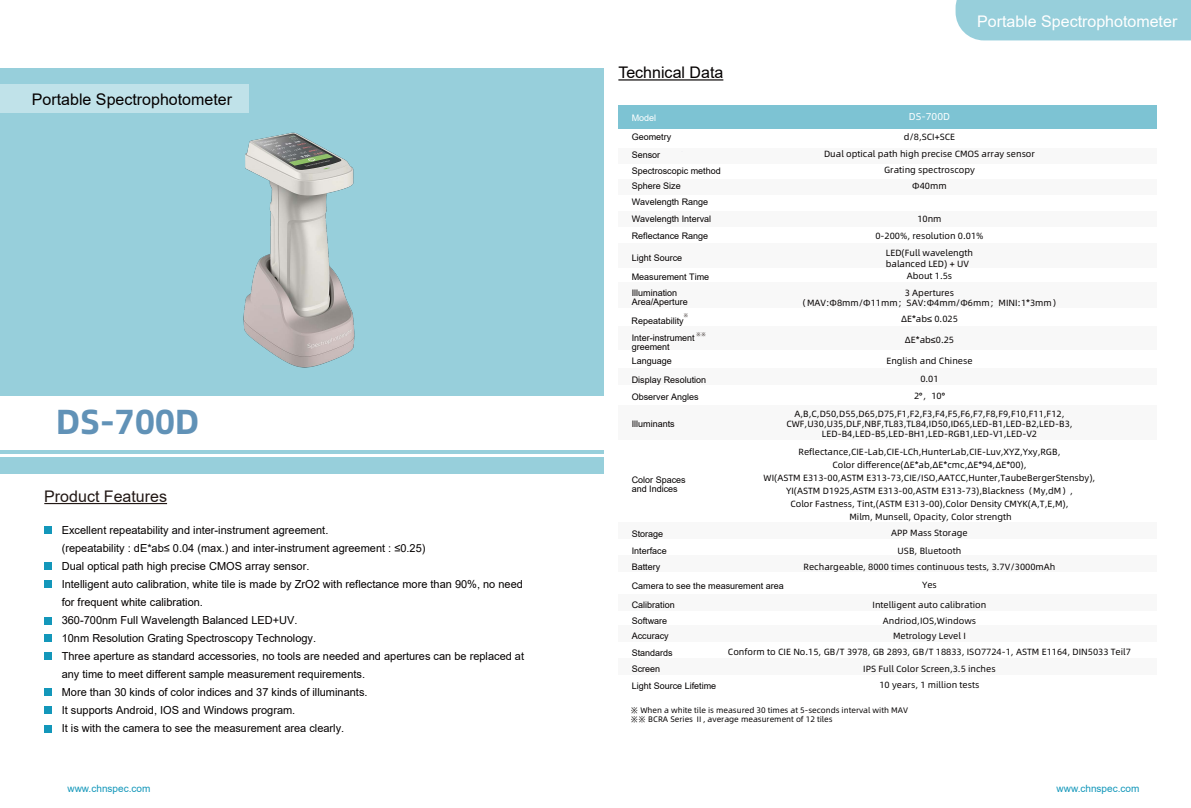
<style>
.page{position:relative;width:1191px;height:808px;background:#fff}
.page>*{position:absolute;margin:0;border:0;box-sizing:border-box;transform-origin:0 0}
.t1{font:34.8px "Alibaba Pu Hui Ti B";letter-spacing:-.015em;color:#6192b7}
.t2{font:16px "Arial";color:#040000}
.t3{font:16px "Arial";color:#fff}
.t4{font:16px "Arial";color:#221815}
.t5{font:11.1px/18px "Arial";color:#040000}
.t6{font:10px "Arial";color:#1397ba}
.t7{font:10px "Alibaba Pu Hui Ti R";color:#fff}
.t8{font:9px/13px "Alibaba Pu Hui Ti R";color:#040000;text-align:center}
.t9{font:9px/9px "Arial";color:#040000}
.t10{font:9px "Arial";color:#fff}
.t11{font:8px/9.6px "Alibaba Pu Hui Ti R";color:#040000}
.t12{font:5px "Alibaba Pu Hui Ti R";color:#221815}
</style>
<div class="page">
<div style="left:44px;top:706px;width:7px;height:8px;background:#1397ba"></div>
<div style="left:44px;top:725px;width:7px;height:7px;background:#1397ba"></div>
<div style="left:44px;top:688px;width:7px;height:7px;background:#1397ba"></div>
<div style="left:44px;top:652px;width:7px;height:8px;background:#1397ba"></div>
<div style="left:44px;top:635px;width:7px;height:7px;background:#1397ba"></div>
<div style="left:44px;top:617px;width:7px;height:7px;background:#1397ba"></div>
<div style="left:44px;top:580px;width:7px;height:7px;background:#1397ba"></div>
<div style="left:44px;top:562px;width:7px;height:7px;background:#1397ba"></div>
<div style="left:44px;top:526px;width:7px;height:8px;background:#1397ba"></div>
<div style="left:955px;top:0;width:236px;height:40px;background:#97cfdb"></div>
<hr style="left:618px;top:79px;width:105px;height:2px;background:#040000">
<div style="left:0;top:449px;width:604px;height:5px;background:#97cfdb"></div>
<div style="left:0;top:457px;width:604px;height:17px;background:#97cfdb"></div>
<div style="left:0;top:68px;width:604px;height:381px;background:#97cfdb"></div>
<div style="left:0;top:85px;width:249px;height:28px;background:#c0e2e9"></div>
<div style="left:0;top:396px;width:604px;height:53px;background:#fff"></div>
<hr style="left:44px;top:503px;width:123px;height:1px;background:#221815">
<img style="left:243px;top:132px;width:112px;height:236px">
<div style="left:618px;top:282px;width:539px;height:25px;background:#f7f7f7"></div>
<div style="left:618px;top:327px;width:539px;height:23px;background:#f7f7f7"></div>
<div style="left:618px;top:369px;width:539px;height:16px;background:#f7f7f7"></div>
<div style="left:618px;top:523px;width:539px;height:16px;background:#f7f7f7"></div>
<div style="left:618px;top:556px;width:539px;height:16px;background:#f7f7f7"></div>
<div style="left:618px;top:594px;width:539px;height:16px;background:#f7f7f7"></div>
<div style="left:618px;top:625px;width:539px;height:16px;background:#f7f7f7"></div>
<div style="left:618px;top:658px;width:539px;height:16px;background:#f7f7f7"></div>
<div style="left:618px;top:405px;width:539px;height:35px;background:#f7f7f7"></div>
<div style="left:618px;top:105px;width:539px;height:23px;background:#7dc3d3"></div>
<div style="left:618px;top:148px;width:539px;height:16px;background:#f7f7f7"></div>
<div style="left:618px;top:178px;width:539px;height:16px;background:#f7f7f7"></div>
<div style="left:618px;top:211px;width:539px;height:16px;background:#f7f7f7"></div>
<div style="left:618px;top:243px;width:539px;height:24px;background:#f7f7f7"></div>
<h2 class="t2" style="left:32px;top:88px;width:202px">Portable Spectrophotometer</h2>
<h1 class="t1" style="left:56px;top:395px;width:145px">DS-700D</h1>
<h2 class="t4" style="left:44px;top:485px;width:124px">Product Features</h2>
<p class="t5" style="left:62px;top:521px;width:464px">Excellent repeatability and inter-instrument agreement.<br>(repeatability : dE*ab≤ 0.04 (max.) and inter-instrument agreement : ≤0.25)<br>Dual optical path high precise CMOS array sensor.<br>Intelligent auto calibration, white tile is made by ZrO2 with reflectance more than 90%, no need for frequent white calibration.<br>360-700nm Full Wavelength Balanced LED+UV.<br>10nm Resolution Grating Spectroscopy Technology.<br>Three aperture as standard accessories, no tools are needed and apertures can be replaced at any time to meet different sample measurement requirements.<br>More than 30 kinds of color indices and 37 kinds of illuminants.<br>It supports Android, IOS and Windows program.<br>It is with the camera to see the measurement area clearly.</p>
<h2 class="t2" style="left:618px;top:62px;width:106px">Technical Data</h2>
<p class="t10" style="left:631px;top:111px;width:26px">Model</p>
<p class="t7" style="left:908px;top:109px;width:43px">DS-700D</p>
<p class="t9" style="left:631px;top:132px;width:41px">Geometry</p>
<p class="t8" style="left:903px;top:130px;width:53px">d/8,SCI+SCE</p>
<h2 class="t3" style="left:977px;top:10px;width:202px">Portable Spectrophotometer</h2>
<p class="t9" style="left:631px;top:151px;width:30px">Sensor</p>
<p class="t8" style="left:824px;top:147px;width:212px">Dual optical path high precise CMOS array sensor</p>
<p class="t9" style="left:631px;top:166px;width:91px">Spectroscopic method</p>
<p class="t8" style="left:884px;top:163px;width:92px">Grating spectroscopy</p>
<p class="t9" style="left:631px;top:181px;width:51px">Sphere Size</p>
<p class="t8" style="left:912px;top:179px;width:36px">Φ40mm</p>
<p class="t9" style="left:631px;top:198px;width:78px">Wavelength Range</p>
<p class="t9" style="left:631px;top:231px;width:78px">Reflectance Range</p>
<p class="t9" style="left:631px;top:272px;width:79px">Measurement Time</p>
<p class="t9" style="left:631px;top:214px;width:81px">Wavelength Interval</p>
<p class="t9" style="left:631px;top:253px;width:52px">Light Source</p>
<p class="t8" style="left:875px;top:209px;width:110px;line-height:17.2px">10nm<br>0-200%, resolution 0.01%</p>
<p class="t8" style="left:885px;top:247px;width:89px;line-height:10.8px;text-align:left">LED(Full wavelength balanced LED) + UV</p>
<p class="t8" style="left:906px;top:269px;width:47px">About 1.5s</p>
<p class="t9" style="left:631px;top:288px;width:58px">Illumination<br>Area/Aperture</p>
<p class="t8" style="left:798px;top:286px;width:264px;line-height:10.8px">3 Apertures<br>（MAV:Φ8mm/Φ11mm；SAV:Φ4mm/Φ6mm；MINI:1*3mm）</p>
<p class="t12" style="left:683px;top:311px;width:6px">※</p>
<p class="t9" style="left:631px;top:313px;width:65px;line-height:16.2px">Repeatability<br>Inter-instrument</p>
<p class="t9" style="left:631px;top:342px;width:40px">greement</p>
<p class="t12" style="left:696px;top:330px;width:11px">※※</p>
<p class="t8" style="left:901px;top:311px;width:58px">ΔE*ab≤ 0.025</p>
<p class="t8" style="left:904px;top:333px;width:51px">ΔE*ab≤0.25</p>
<p class="t9" style="left:631px;top:356px;width:42px">Language</p>
<p class="t8" style="left:886px;top:353px;width:88px">English and Chinese</p>
<p class="t9" style="left:631px;top:375px;width:76px">Display Resolution</p>
<p class="t9" style="left:631px;top:392px;width:69px">Observer Angles</p>
<p class="t9" style="left:631px;top:420px;width:45px">Illuminants</p>
<p class="t8" style="left:920px;top:372px;width:20px">0.01</p>
<p class="t8" style="left:786px;top:408px;width:288px;line-height:10px">A,B,C,D50,D55,D65,D75,F1,F2,F3,F4,F5,F6,F7,F8,F9,F10,F11,F12,<br>CWF,U30,U35,DLF,NBF,TL83,TL84,ID50,ID65,LED-B1,LED-B2,LED-B3,<br>LED-B4,LED-B5,LED-BH1,LED-RGB1,LED-V1,LED-V2</p>
<p class="t8" style="left:914px;top:389px;width:32px">2°，10°</p>
<p class="t9" style="left:631px;top:475px;width:56px">Color Spaces and Indices</p>
<p class="t8" style="left:763px;top:445px;width:333px">Reflectance,CIE-Lab,CIE-LCh,HunterLab,CIE-Luv,XYZ,Yxy,RGB,<br>Color difference(ΔE*ab,ΔE*cmc,ΔE*94,ΔE*00),<br>WI(ASTM E313-00,ASTM E313-73,CIE/ISO,AATCC,Hunter,TaubeBergerStensby), YI(ASTM D1925,ASTM E313-00,ASTM E313-73),Blackness（My,dM）,<br>Color Fastness, Tint,(ASTM E313-00),Color Density CMYK(A,T,E,M),<br>Milm, Munsell, Opacity, Color strength</p>
<p class="t9" style="left:631px;top:529px;width:33px">Storage</p>
<p class="t9" style="left:631px;top:547px;width:37px">Interface</p>
<p class="t9" style="left:631px;top:562px;width:30px">Battery</p>
<p class="t8" style="left:891px;top:526px;width:78px">APP Mass Storage</p>
<p class="t8" style="left:803px;top:559px;width:253px">Rechargeable, 8000 times continuous tests, 3.7V/3000mAh</p>
<p class="t8" style="left:897px;top:543px;width:65px">USB, Bluetooth</p>
<p class="t9" style="left:631px;top:581px;width:154px">Camera to see the measurement area</p>
<p class="t9" style="left:631px;top:601px;width:45px">Calibration</p>
<p class="t9" style="left:631px;top:616px;width:37px">Software</p>
<p class="t9" style="left:631px;top:631px;width:39px">Accuracy</p>
<p class="t8" style="left:872px;top:574px;width:115px;line-height:19.8px">Yes<br>Intelligent auto calibration</p>
<p class="t8" style="left:883px;top:613px;width:95px;line-height:14.8px">Andriod,IOS,Windows<br>Metrology Level I</p>
<p class="t9" style="left:631px;top:648px;width:43px">Standards</p>
<p class="t9" style="left:631px;top:665px;width:30px">Screen</p>
<p class="t8" style="left:728px;top:644px;width:404px">Conform to CIE No.15, GB/T 3978, GB 2893, GB/T 18833, ISO7724-1, ASTM E1164, DIN5033 Teil7</p>
<p class="t8" style="left:863px;top:661px;width:134px">IPS Full Color Screen,3.5 inches</p>
<p class="t8" style="left:879px;top:678px;width:101px">10 years, 1 million tests</p>
<p class="t11" style="left:630px;top:705px;width:279px">※ When a white tile is measured 30 times at 5-seconds interval with MAV ※※ BCRA Series Ⅱ, average measurement of 12 tiles</p>
<p class="t9" style="left:631px;top:681px;width:86px">Light Source Lifetime</p>
<p class="t6" style="left:68px;top:782px;width:84px">www.chnspec.com</p>
<p class="t6" style="left:1056px;top:782px;width:84px">www.chnspec.com</p>
</div>
